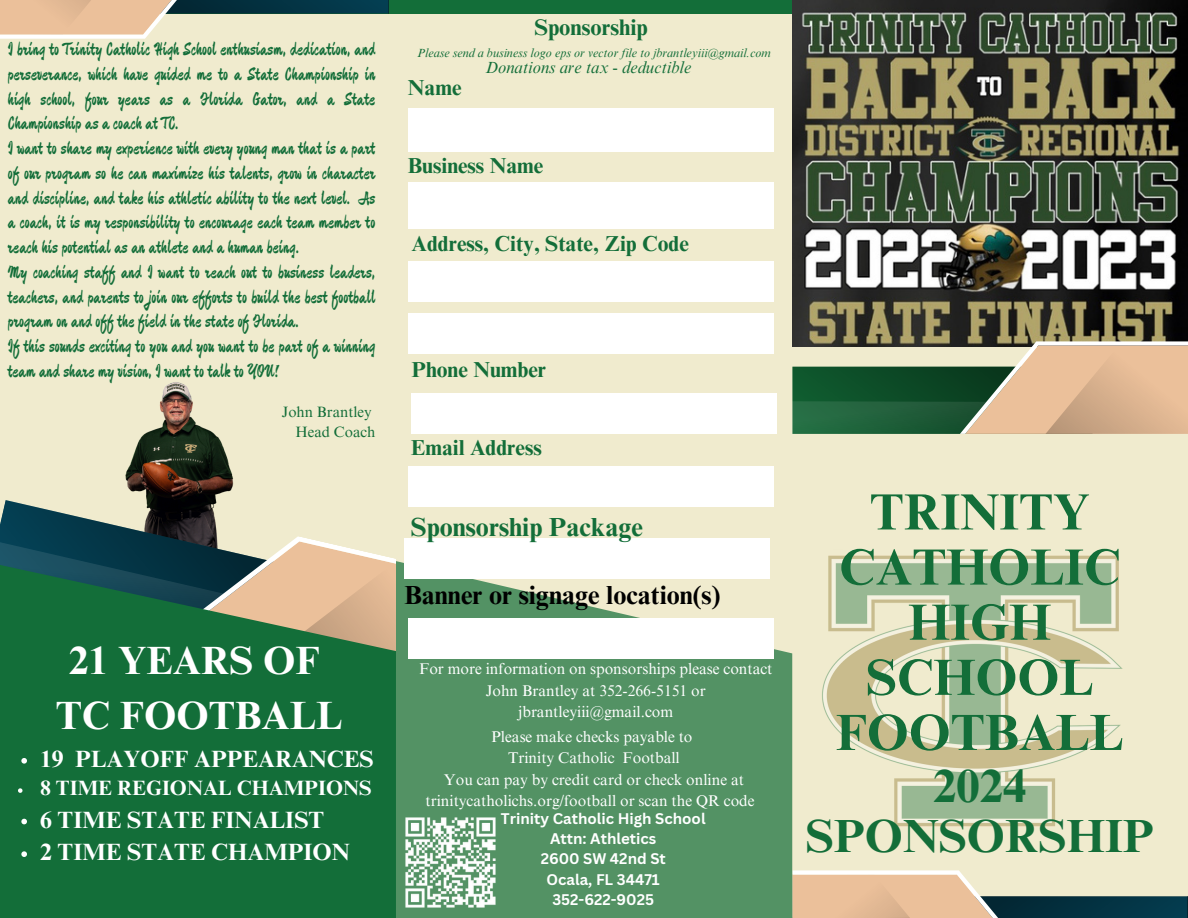
<style>
.page{position:relative;width:1188px;height:918px;background:#f0ebce}
.page>*{position:absolute;margin:0;border:0;box-sizing:border-box;transform-origin:0 0}
.t1{font:700 51px/55.2px "Times NRMT Pro";color:#136e39;text-align:center}
.t2{font:700 46.5px/50.7px "Times NRMT Pro";color:#136e39;text-align:center}
.t3{font:700 39.45px/55.2px "Times NRMT Pro";color:#fff;text-align:center}
.t4{font:700 26.1px "Times NRMT Pro";color:#000}
.t5{font:700 26.1px "Times NRMT Pro";color:#136e39}
.t6{font:700 23.55px "Times NRMT Pro";color:#fff}
.t7{font:700 22.5px "Times NRMT Pro";color:#136e39}
.t8{font:700 21.6px "Times NRMT Pro";color:#136e39}
.t9{font:700 20.7px "Times NRMT Pro";color:#fff}
.t10{font:18px/24.8px "Ma Shan Zheng";color:#136e39;text-align:justify}
.t11{font:italic 16.5px "Times NRMT Pro";color:#136e39}
.t12{font:15.6px/21.3px "Times NRMT Pro";color:#fff;text-align:center}
.t13{font:700 15px "Canva Sans";color:#fff}
.t14{font:15px "Times NRMT Pro";color:#136e39}
.t15{font:italic 12.15px "Times NRMT Pro";color:#136e39}
</style>
<div class="page">
<img style="left:125px;top:382px;width:109px;height:118px">
<img style="left:792px;top:555px;width:331px;height:315px">
<svg style="left:792px;top:870px;width:396px;height:48px"></svg>
<svg style="left:0;top:500px;width:217px;height:41px"></svg>
<svg style="left:0;top:541px;width:184px;height:18px;background:#083b4c"></svg>
<svg style="left:184px;top:516px;width:211px;height:43px"></svg>
<div style="left:161px;top:0;width:631px;height:14px;background:#136e39"></div>
<svg style="left:0;top:0;width:389px;height:39px"></svg>
<svg style="left:396px;top:561px;width:396px;height:357px;background:#619a6e"></svg>
<div style="left:408px;top:108px;width:365px;height:44px;background:#fff"></div>
<div style="left:408px;top:183px;width:365px;height:46px;background:#fff"></div>
<div style="left:408px;top:261px;width:365px;height:41px;background:#fff"></div>
<div style="left:412px;top:393px;width:365px;height:40px;background:#fff"></div>
<div style="left:404px;top:538px;width:366px;height:41px;background:#fff"></div>
<div style="left:408px;top:313px;width:365px;height:41px;background:#fff"></div>
<div style="left:408px;top:618px;width:365px;height:40px;background:#fff"></div>
<div style="left:408px;top:466px;width:365px;height:41px;background:#fff"></div>
<img style="left:401px;top:812px;width:100px;height:100px">
<img style="left:792px;top:0;width:396px;height:341px">
<svg style="left:792px;top:341px;width:396px;height:93px;background:#959877"></svg>
<svg style="left:0;top:559px;width:396px;height:359px;background:#247242"></svg>
<svg style="left:21px;top:758px;width:6px;height:6px"></svg>
<svg style="left:18px;top:788px;width:4px;height:5px"></svg>
<svg style="left:21px;top:819px;width:6px;height:5px"></svg>
<svg style="left:21px;top:851px;width:6px;height:6px"></svg>
<p class="t10" style="left:8px;top:37px;width:369px">I bring to Trinity Catholic High School enthusiasm, dedication, and perseverance, which have guided me to a State Championship in high school, four years as a Florida Gator, and a State Championship as a coach at TC.</p>
<h4 class="t10" style="left:8px;top:136px;width:369px">I want to share my experience with every young man that is a part of our program so he can maximize his talents, grow in character and discipline, and take his athletic ability to the next level. As a coach, it is my responsibility to encourage each team member to reach his potential as an athlete and a human being.</h4>
<h4 class="t10" style="left:8px;top:260px;width:369px">My coaching staff and I want to reach out to business leaders, teachers, and parents to join our efforts to build the best football program on and off the field in the state of Florida.</h4>
<h4 class="t10" style="left:8px;top:334px;width:369px">If this sounds exciting to you and you want to be part of a winning team and share my vision, I want to talk to YOU!</h4>
<h4 class="t14" style="left:282px;top:406px;width:91px">John Brantley</h4>
<h4 class="t14" style="left:296px;top:427px;width:81px">Head Coach</h4>
<p class="t3" style="left:56px;top:638px;width:288px">21 YEARS OF<br>TC FOOTBALL</p>
<p class="t6" style="left:40px;top:750px;width:335px">19 PLAYOFF APPEARANCES</p>
<p class="t9" style="left:40px;top:780px;width:333px">8 TIME REGIONAL CHAMPIONS</p>
<p class="t6" style="left:40px;top:811px;width:286px">6 TIME STATE FINALIST</p>
<p class="t6" style="left:40px;top:843px;width:311px">2 TIME STATE CHAMPION</p>
<h3 class="t7" style="left:534px;top:18px;width:115px">Sponsorship</h3>
<p class="t15" style="left:417px;top:48px;width:355px">Please send a business logo eps or vector file to jbrantleyiii@gmail.com</p>
<p class="t8" style="left:408px;top:80px;width:55px">Name</p>
<p class="t11" style="left:485px;top:62px;width:207px">Donations are tax - deductible</p>
<p class="t8" style="left:408px;top:157px;width:137px">Business Name</p>
<p class="t8" style="left:412px;top:236px;width:279px">Address, City, State, Zip Code</p>
<p class="t8" style="left:412px;top:362px;width:136px">Phone Number</p>
<p class="t8" style="left:411px;top:440px;width:132px">Email Address</p>
<p class="t5" style="left:411px;top:517px;width:234px">Sponsorship Package</p>
<p class="t4" style="left:404px;top:585px;width:318px">Banner or signage location(s)</p>
<p class="t12" style="left:419px;top:660px;width:355px">For more information on sponsorships please contact<br>John Brantley at 352-266-5151 or jbrantleyiii@gmail.com</p>
<p class="t12" style="left:492px;top:728px;width:203px">Please make checks payable to</p>
<h1 class="t12" style="left:508px;top:749px;width:173px">Trinity Catholic Football</h1>
<h2 class="t12" style="left:444px;top:770px;width:302px">You can pay by credit card or check online at</h2>
<p class="t12" style="left:426px;top:792px;width:331px">trinitycatholichs.org/football or scan the QR code</p>
<p class="t13" style="left:501px;top:808px;width:206px">Trinity Catholic High School</p>
<p class="t13" style="left:550px;top:828px;width:108px">Attn: Athletics</p>
<h3 class="t13" style="left:541px;top:848px;width:127px">2600 SW 42nd St</h3>
<p class="t13" style="left:547px;top:869px;width:115px">Ocala, FL 34471</p>
<p class="t13" style="left:552px;top:889px;width:103px">352-622-9025</p>
<p class="t1" style="left:836px;top:491px;width:289px">TRINITY<br>CATHOLIC<br>HIGH<br>SCHOOL<br>FOOTBALL</p>
<p class="t2" style="left:806px;top:766px;width:350px">2024<br>SPONSORSHIP</p>
</div>
